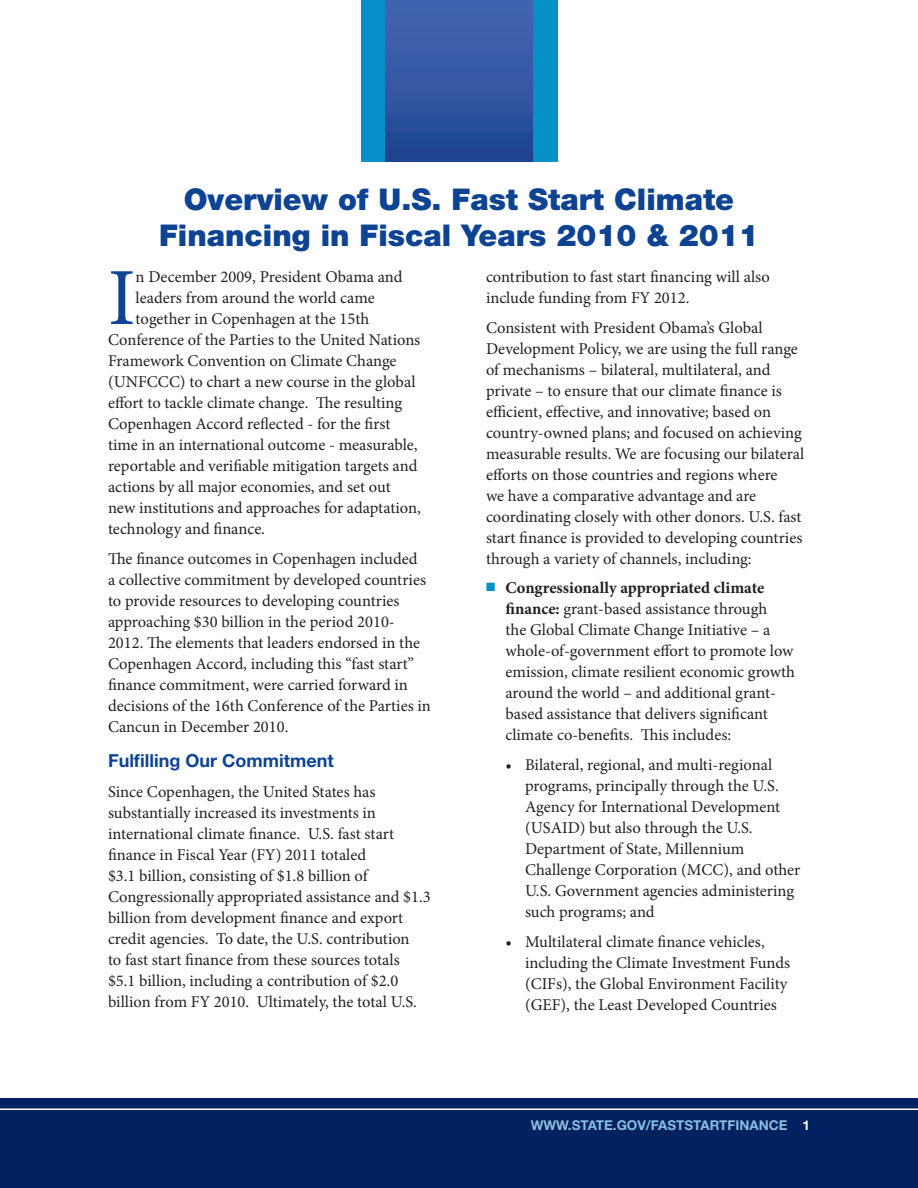
<style>
.page{position:relative;width:918px;height:1188px;background:#fff}
.page>*{position:absolute;margin:0;border:0;box-sizing:border-box;transform-origin:0 0}
.body_copy{font:81.15px "Minion Pro";color:#0d4392}
.Country_name{font:900 30px/36px "Helvetica Neue LT Std";color:#0d4392;text-align:center}
.body_copy-2{font:700 18px "Helvetica Neue LT Std";color:#0d4392}
.body_copy-3{font:16.5px/21px "Minion Pro";color:#231f20}
.Double_hanging_inden{font:16.5px/21px "Minion Pro";color:#231f20}
.Hanging_indent{font:16.5px/21px "Minion Pro";letter-spacing:-.005em;color:#231f20}
.page_numbers{font:700 13.5px "Helvetica Neue LT Std";color:#8bbde0}
.s1{font-weight:700}
.s2{color:#fff}
</style>
<div class="page">
<div style="left:0;top:1098px;width:918px;height:90px;background:#012160"></div>
<hr style="left:0;top:1108px;width:918px;height:2px;background:#fff">
<div style="left:361px;top:0;width:196px;height:162px;background:#0690c8"></div>
<img style="left:386px;top:0;width:146px;height:162px">
<p class="Country_name" style="left:159px;top:182px;width:601px">Overview of U.S. Fast Start Climate<br>Financing in Fiscal Years 2010 &amp; 2011</p>
<p class="body_copy" style="left:108px;top:244px;width:29px">I</p>
<p class="body_copy-3" style="left:136px;top:266px;width:268px">n December 2009, President Obama and</p>
<p class="body_copy-3" style="left:136px;top:287px;width:241px">leaders from around the world came</p>
<p class="body_copy-3" style="left:136px;top:308px;width:235px">together in Copenhagen at the 15th</p>
<p class="body_copy-3" style="left:108px;top:329px;width:314px">Conference of the Parties to the United Nations</p>
<p class="body_copy-3" style="left:108px;top:350px;width:290px">Framework Convention on Climate Change</p>
<p class="body_copy-3" style="left:108px;top:371px;width:309px">(UNFCCC) to chart a new course in the global</p>
<p class="body_copy-3" style="left:108px;top:392px;width:296px">effort to tackle climate change. The resulting</p>
<p class="body_copy-3" style="left:108px;top:413px;width:284px">Copenhagen Accord reflected - for the first</p>
<p class="body_copy-3" style="left:108px;top:434px;width:311px">time in an international outcome - measurable,</p>
<p class="body_copy-3" style="left:108px;top:455px;width:311px">reportable and verifiable mitigation targets and</p>
<p class="body_copy-3" style="left:108px;top:476px;width:284px">actions by all major economies, and set out</p>
<p class="body_copy-3" style="left:108px;top:497px;width:314px">new institutions and approaches for adaptation,</p>
<p class="body_copy-3" style="left:108px;top:518px;width:159px">technology and finance.</p>
<p class="body_copy-3" style="left:108px;top:548px;width:324px">The finance outcomes in Copenhagen included<br>a collective commitment by developed countries to provide resources to developing countries approaching $30 billion in the period 2010- 2012. The elements that leaders endorsed in the Copenhagen Accord, including this “fast start” finance commitment, were carried forward in decisions of the 16th Conference of the Parties in Cancun in December 2010.</p>
<p class="body_copy-2" style="left:108px;top:750px;width:227px">Fulfilling Our Commitment</p>
<p class="body_copy-3" style="left:108px;top:781px;width:324px">Since Copenhagen, the United States has substantially increased its investments in international climate finance. U.S. fast start finance in Fiscal Year (FY) 2011 totaled<br>$3.1 billion, consisting of $1.8 billion of Congressionally appropriated assistance and $1.3 billion from development finance and export credit agencies. To date, the U.S. contribution<br>to fast start finance from these sources totals $5.1 billion, including a contribution of $2.0 billion from FY 2010. Ultimately, the total U.S.</p>
<p class="body_copy-3" style="left:486px;top:266px;width:285px">contribution to fast start financing will also include funding from FY 2012.</p>
<p class="body_copy-3" style="left:486px;top:317px;width:320px">Consistent with President Obama’s Global Development Policy, we are using the full range of mechanisms – bilateral, multilateral, and private – to ensure that our climate finance is efficient, effective, and innovative; based on country-owned plans; and focused on achieving measurable results. We are focusing our bilateral efforts on those countries and regions where<br>we have a comparative advantage and are coordinating closely with other donors. U.S. fast start finance is provided to developing countries through a variety of channels, including:</p>
<p class="Hanging_indent" style="left:505px;top:578px;width:291px"><span class="s1">Congressionally appropriated climate finance:</span> grant-based assistance through<br>the Global Climate Change Initiative – a whole-of-government effort to promote low emission, climate resilient economic growth around the world – and additional grant&shy;based assistance that delivers significant climate co-benefits. This includes:</p>
<p class="Double_hanging_inden" style="left:525px;top:754px;width:277px;text-indent:-20px">• Bilateral, regional, and multi-regional programs, principally through the U.S.<br>Agency for International Development (USAID) but also through the U.S.<br>Department of State, Millennium Challenge Corporation (MCC), and other U.S. Government agencies administering such programs; and</p>
<p class="Double_hanging_inden" style="left:525px;top:931px;width:267px;text-indent:-20px">• Multilateral climate finance vehicles, including the Climate Investment Funds (CIFs), the Global Environment Facility (GEF), the Least Developed Countries</p>
<p class="page_numbers" style="left:531px;top:1117px;width:281px">WWW.STATE.GOV/FASTSTARTFINANCE <span class="s2">1</span></p>
</div>
